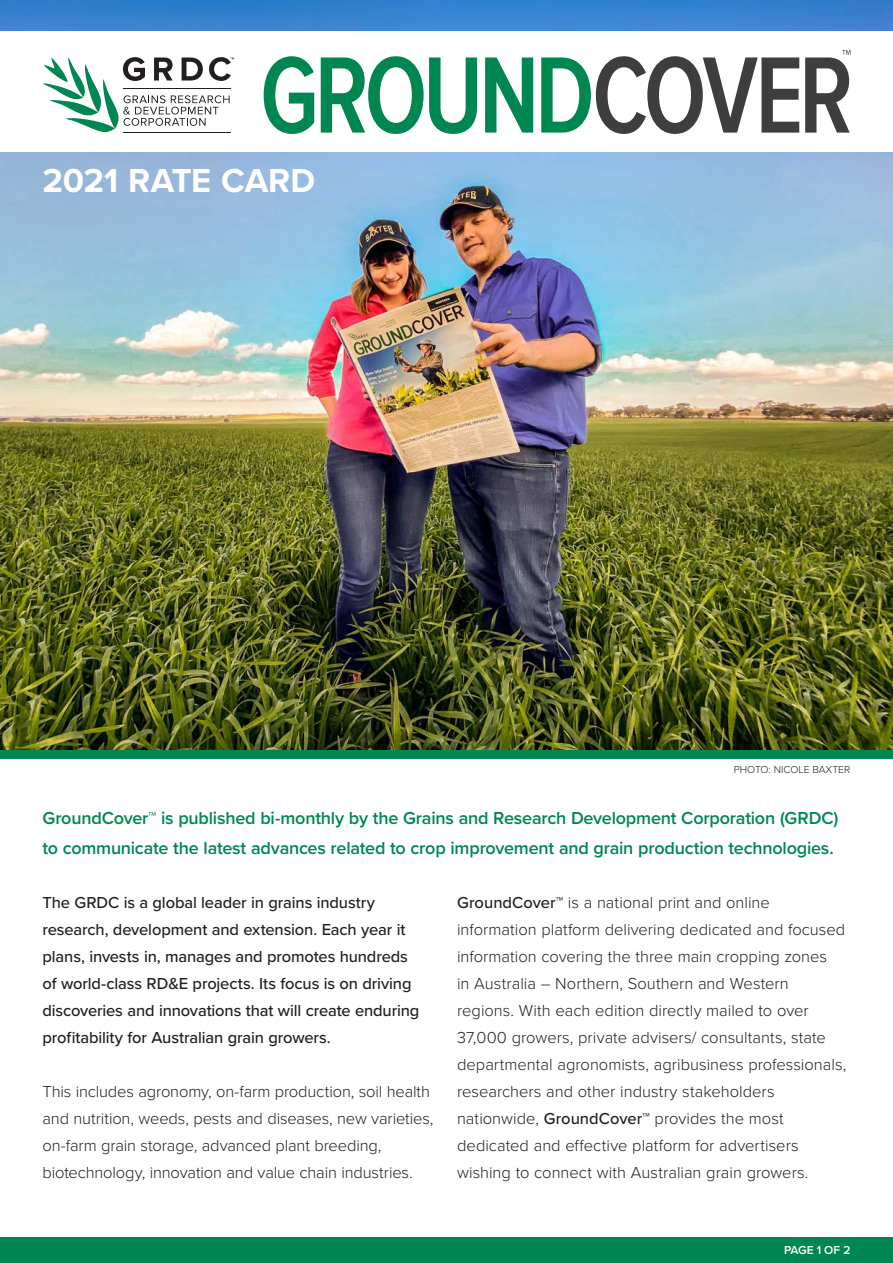
<style>
.page{position:relative;width:893px;height:1263px;background:#fff}
.page>*{position:absolute;margin:0;border:0;box-sizing:border-box;transform-origin:0 0}
._02_Precede{font:700 34.5px "Proxima Nova";letter-spacing:-.005em;color:#fff}
._02_Precede-2{font:600 18px/30px "Proxima Nova";letter-spacing:-.015em;color:#008751}
._02_Precede-3{font:300 16.5px/27px "Proxima Nova";color:#231f20}
._02_Precede-4{font:500 16.5px/27px "Proxima Nova";letter-spacing:-.01em;color:#231f20}
.t1{font:600 12px "Proxima Nova";letter-spacing:-.015em;color:#fff}
._09_Credit{font:300 10.5px "Proxima Nova";color:#231f20}
.s1{font-weight:500}
</style>
<div class="page">
<img style="left:0;top:0;width:893px;height:750px">
<div style="left:0;top:1237px;width:893px;height:26px;background:#008751"></div>
<div style="left:0;top:32px;width:893px;height:120px;background:#fff"></div>
<svg style="left:43px;top:57px;width:191px;height:76px"></svg>
<svg style="left:264px;top:50px;width:586px;height:84px"></svg>
<div style="left:0;top:750px;width:893px;height:9px;background:#008751"></div>
<p class="_02_Precede" style="left:43px;top:155px;width:274px">2021 RATE CARD</p>
<p class="_09_Credit" style="left:734px;top:762px;width:118px">PHOTO: NICOLE BAXTER</p>
<p class="_02_Precede-2" style="left:43px;top:802px;width:797px">GroundCover™ is published bi-monthly by the Grains and Research Development Corporation (GRDC) to communicate the latest advances related to crop improvement and grain production technologies.</p>
<p class="_02_Precede-4" style="left:43px;top:889px;width:378px">The GRDC is a global leader in grains industry research, development and extension. Each year it plans, invests in, manages and promotes hundreds of world-class RD&amp;E projects. Its focus is on driving discoveries and innovations that will create enduring profitability for Australian grain growers.</p>
<p class="_02_Precede-3" style="left:43px;top:1077px;width:392px">This includes agronomy, on-farm production, soil health and nutrition, weeds, pests and diseases, new varieties, on-farm grain storage, advanced plant breeding, biotechnology, innovation and value chain industries.</p>
<p class="_02_Precede-3" style="left:457px;top:888px;width:391px"><span class="s1">GroundCover™</span> is a national print and online information platform delivering dedicated and focused information covering the three main cropping zones<br>in Australia – Northern, Southern and Western regions. With each edition directly mailed to over 37,000 growers, private advisers/ consultants, state departmental agronomists, agribusiness professionals, researchers and other industry stakeholders nationwide, <span class="s1">GroundCover™</span> provides the most dedicated and effective platform for advertisers wishing to connect with Australian grain growers.</p>
<p class="t1" style="left:784px;top:1241px;width:68px">PAGE 1 OF 2</p>
</div>
